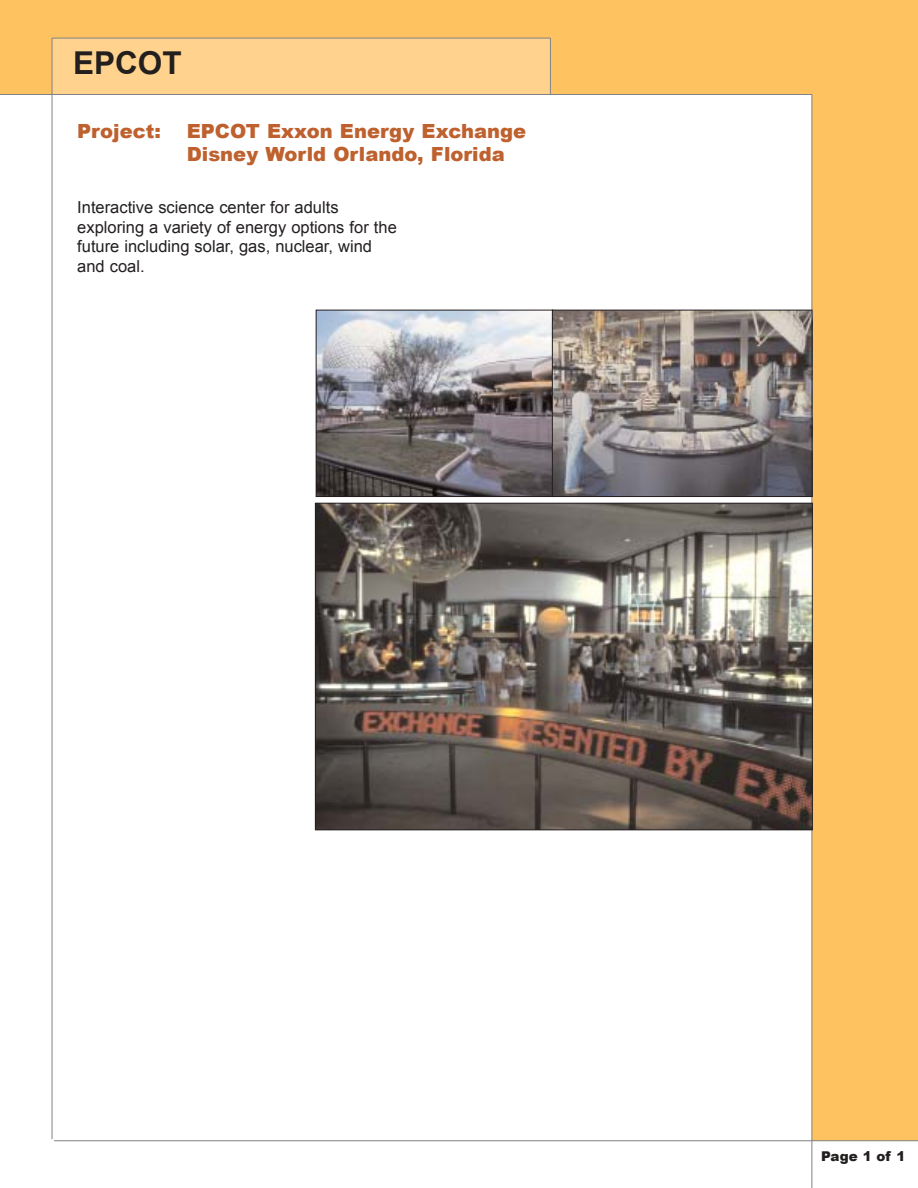
<style>
.page{position:relative;width:918px;height:1188px;background:#fff}
.page>*{position:absolute;margin:0;border:0;box-sizing:border-box;transform-origin:0 0}
.t1{font:700 31.5px "Arial";color:#231f1f}
.t2{font:900 19.5px/23.4px "Arial";color:#be612e}
.t3{font:16.5px/19.8px "Arial";color:#231f1f}
.t4{font:900 13.5px "Arial";color:#231f1f}
</style>
<div class="page">
<div style="left:812px;top:0;width:106px;height:1141px;background:#fec261"></div>
<div style="left:0;top:0;width:918px;height:94px;background:#fec261"></div>
<div style="left:52px;top:38px;width:499px;height:56px;background:#ffd38d"></div>
<hr style="left:0;top:94px;width:812px;height:1px;background:#808284">
<hr style="left:52px;top:38px;width:1px;height:1101px;background:#808284">
<hr style="left:812px;top:94px;width:1px;height:1094px;background:#808284">
<hr style="left:52px;top:38px;width:498px;height:1px;background:#808284">
<hr style="left:550px;top:38px;width:1px;height:56px;background:#808284">
<hr style="left:54px;top:1140px;width:864px;height:1px;background:#808284">
<img style="left:318px;top:312px;width:234px;height:183px">
<div style="left:316px;top:310px;width:238px;height:187px;border:1px solid #231f1f"></div>
<img style="left:317px;top:505px;width:494px;height:323px">
<div style="left:315px;top:503px;width:498px;height:327px;border:1px solid #231f1f"></div>
<svg style="left:554px;top:312px;width:256px;height:183px;background:#88807e"></svg>
<div style="left:552px;top:310px;width:260px;height:187px;border:1px solid #231f1f"></div>
<h1 class="t1" style="left:73px;top:45px;width:110px">EPCOT</h1>
<p class="t2" style="left:77px;top:118px;width:85px">Project:</p>
<p class="t2" style="left:187px;top:118px;width:341px">EPCOT Exxon Energy Exchange<br>Disney World Orlando, Florida</p>
<p class="t3" style="left:77px;top:197px;width:321px">Interactive science center for adults exploring a variety of energy options for the future including solar, gas, nuclear, wind and coal.</p>
<p class="t4" style="left:821px;top:1146px;width:86px">Page 1 of 1</p>
</div>
